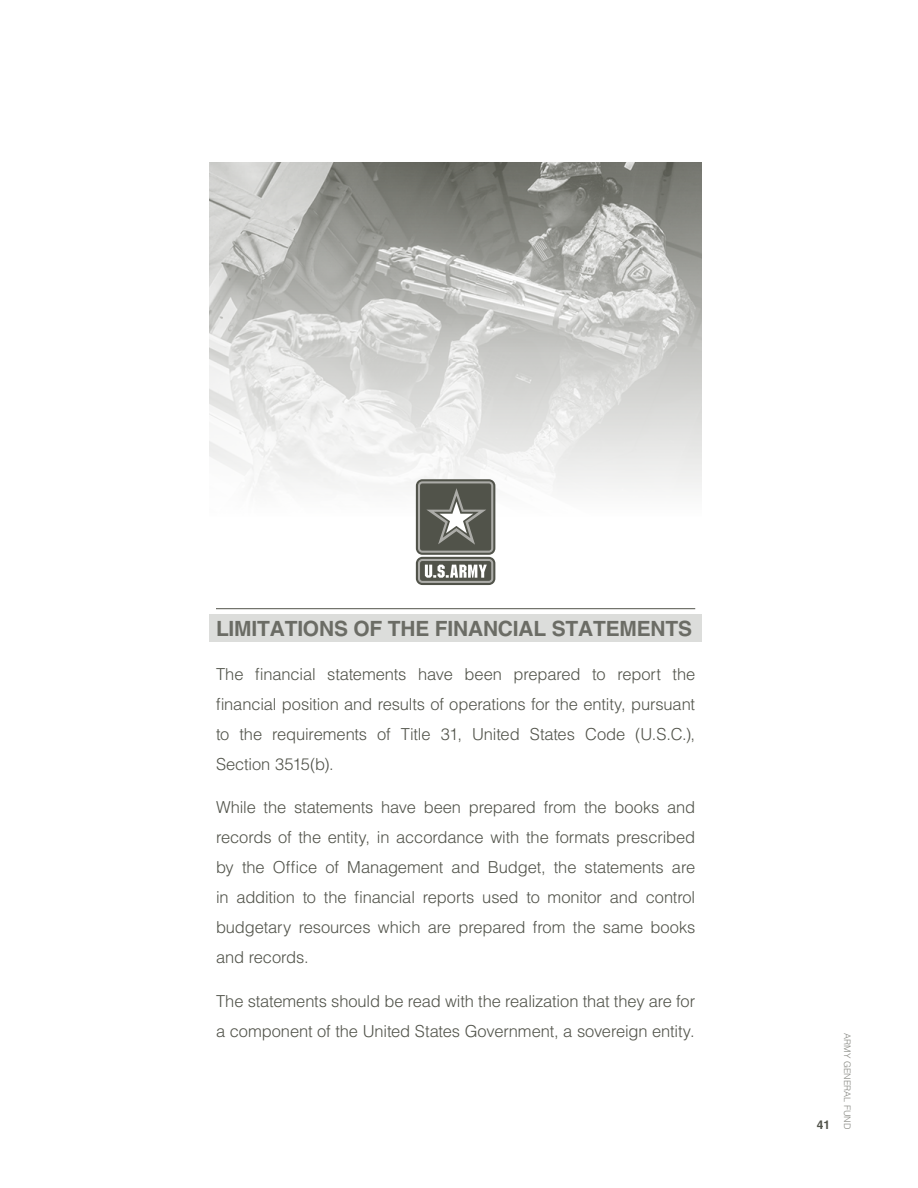
<style>
.page{position:relative;width:918px;height:1188px;background:#fff}
.page>*{position:absolute;margin:0;border:0;box-sizing:border-box;transform-origin:0 0}
.t1{font:700 21px "Helvetica LT Std";letter-spacing:-.01em;color:#6b6c65}
.t2{font:300 16.5px/30px "Helvetica LT Std";letter-spacing:-.005em;color:#51534a;text-align:justify}
.t3{font:700 12px "Helvetica LT Std";color:#51534a}
.t4{font:300 9px "Helvetica LT Std";color:#858680}
</style>
<div class="page">
<img style="left:209px;top:162px;width:493px;height:380px">
<div style="left:209px;top:614px;width:493px;height:28px;background:#dcdddb"></div>
<hr style="left:216px;top:608px;width:479px;height:1px;background:#51534a">
<svg style="left:416px;top:479px;width:79px;height:106px;background:#767871"></svg>
<p class="t1" style="left:216px;top:616px;width:478px">LIMITATIONS OF THE FINANCIAL STATEMENTS</p>
<p class="t2" style="left:216px;top:659px;width:481px">The financial statements have been prepared to report the financial position and results of operations for the entity, pursuant to the requirements of Title 31, United States Code (U.S.C.), Section 3515(b).</p>
<p class="t2" style="left:216px;top:792px;width:481px">While the statements have been prepared from the books and records of the entity, in accordance with the formats prescribed by the Office of Management and Budget, the statements are in addition to the financial reports used to monitor and control budgetary resources which are prepared from the same books and records.</p>
<p class="t2" style="left:216px;top:986px;width:481px">The statements should be read with the realization that they are for a component of the United States Government, a sovereign entity.</p>
<p class="t3" style="left:817px;top:1118px;width:15px">41</p>
<p class="t4" style="left:853px;top:1033px;width:98px;rotate:90deg">ARMY GENERAL FUND</p>
</div>
